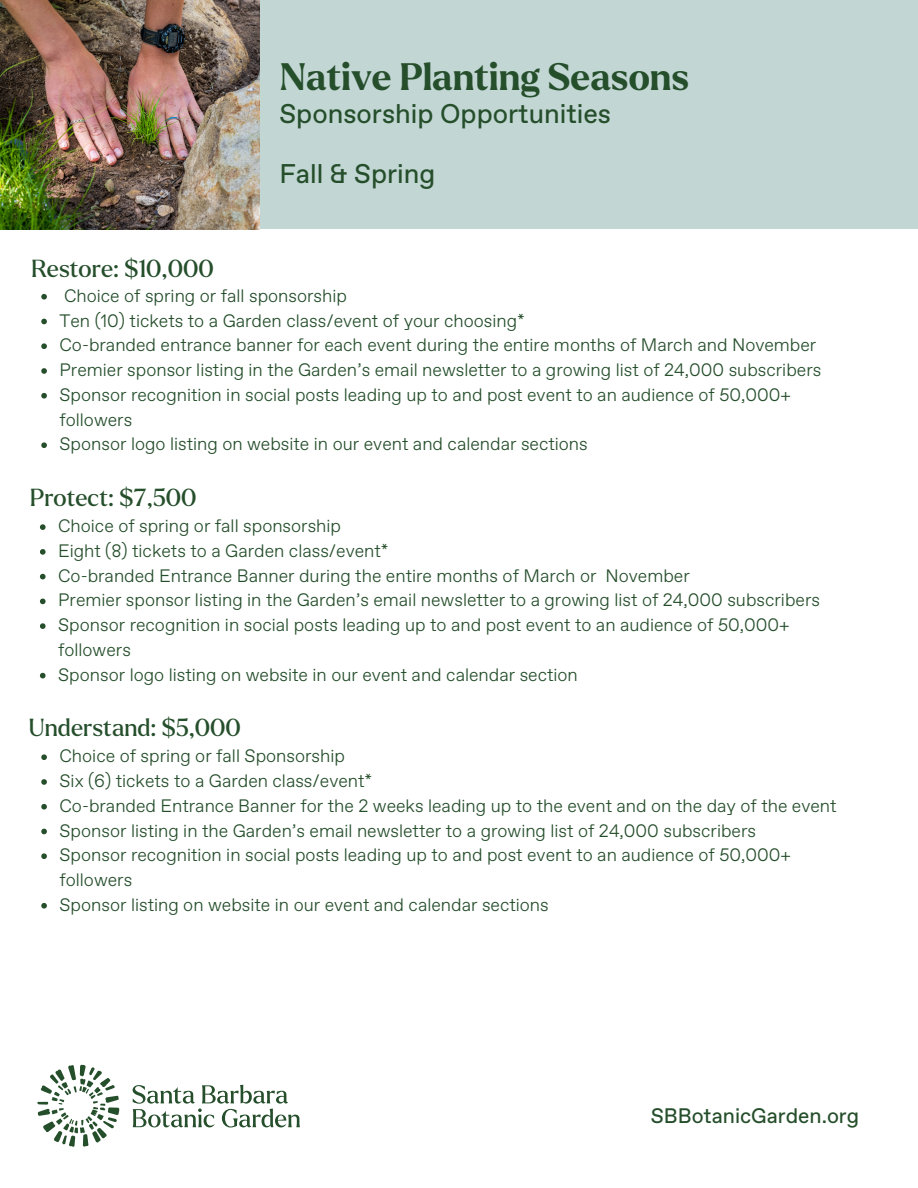
<style>
.page{position:relative;width:918px;height:1188px;background:#fff}
.page>*{position:absolute;margin:0;border:0;box-sizing:border-box;transform-origin:0 0}
.t1{font:700 37.2px "Larken";color:#254e2b}
.t2{font:27px "ABC Favorit";color:#254e2b}
.t3{font:24px "Larken";color:#254e2b}
.t4{font:21px "ABC Favorit";color:#254e2b}
.t5{font:300 18px/24.8px "ABC Favorit";color:#254e2b}
</style>
<div class="page">
<div style="left:0;top:0;width:918px;height:229px;background:#c2d6d4"></div>
<img style="left:0;top:0;width:260px;height:229px">
<svg style="left:133px;top:1085px;width:167px;height:43px"></svg>
<svg style="left:37px;top:1065px;width:82px;height:82px"></svg>
<svg style="left:41px;top:294px;width:6px;height:6px"></svg>
<svg style="left:41px;top:319px;width:6px;height:5px"></svg>
<svg style="left:41px;top:343px;width:6px;height:6px"></svg>
<svg style="left:41px;top:368px;width:6px;height:6px"></svg>
<svg style="left:41px;top:393px;width:6px;height:6px"></svg>
<svg style="left:41px;top:442px;width:6px;height:6px"></svg>
<svg style="left:40px;top:524px;width:6px;height:6px"></svg>
<svg style="left:40px;top:549px;width:6px;height:6px"></svg>
<svg style="left:40px;top:574px;width:6px;height:5px"></svg>
<svg style="left:40px;top:599px;width:6px;height:5px"></svg>
<svg style="left:40px;top:623px;width:6px;height:6px"></svg>
<svg style="left:40px;top:673px;width:6px;height:5px"></svg>
<svg style="left:41px;top:754px;width:6px;height:6px"></svg>
<svg style="left:41px;top:779px;width:6px;height:6px"></svg>
<svg style="left:41px;top:804px;width:6px;height:6px"></svg>
<svg style="left:41px;top:829px;width:6px;height:5px"></svg>
<svg style="left:41px;top:853px;width:6px;height:6px"></svg>
<svg style="left:41px;top:903px;width:6px;height:6px"></svg>
<h1 class="t1" style="left:279px;top:59px;width:411px">Native Planting Seasons</h1>
<h2 class="t2" style="left:279px;top:98px;width:333px">Sponsorship Opportunities</h2>
<h2 class="t2" style="left:279px;top:158px;width:158px">Fall &amp; Spring</h2>
<p class="t3" style="left:32px;top:257px;width:184px">Restore: $10,000</p>
<p class="t5" style="left:64px;top:284px;width:285px">Choice of spring or fall sponsorship</p>
<p class="t5" style="left:59px;top:309px;width:467px">Ten (10) tickets to a Garden class/event of your choosing*</p>
<p class="t5" style="left:59px;top:334px;width:758px">Co-branded entrance banner for each event during the entire months of March and November</p>
<p class="t5" style="left:59px;top:359px;width:763px">Premier sponsor listing in the Garden’s email newsletter to a growing list of 24,000 subscribers</p>
<p class="t5" style="left:59px;top:383px;width:733px">Sponsor recognition in social posts leading up to and post event to an audience of 50,000+ followers</p>
<h3 class="t5" style="left:59px;top:433px;width:530px">Sponsor logo listing on website in our event and calendar sections</h3>
<p class="t3" style="left:30px;top:485px;width:168px">Protect: $7,500</p>
<p class="t5" style="left:58px;top:515px;width:285px">Choice of spring or fall sponsorship</p>
<p class="t5" style="left:58px;top:540px;width:332px">Eight (8) tickets to a Garden class/event*</p>
<p class="t5" style="left:58px;top:564px;width:633px">Co-branded Entrance Banner during the entire months of March or November</p>
<p class="t5" style="left:58px;top:589px;width:763px">Premier sponsor listing in the Garden’s email newsletter to a growing list of 24,000 subscribers</p>
<p class="t5" style="left:58px;top:614px;width:733px">Sponsor recognition in social posts leading up to and post event to an audience of 50,000+ followers</p>
<h3 class="t5" style="left:58px;top:663px;width:521px">Sponsor logo listing on website in our event and calendar section</h3>
<p class="t3" style="left:29px;top:716px;width:214px">Understand: $5,000</p>
<p class="t5" style="left:59px;top:745px;width:287px">Choice of spring or fall Sponsorship</p>
<p class="t5" style="left:59px;top:770px;width:314px">Six (6) tickets to a Garden class/event*</p>
<p class="t5" style="left:59px;top:794px;width:779px">Co-branded Entrance Banner for the 2 weeks leading up to the event and on the day of the event</p>
<p class="t5" style="left:59px;top:819px;width:698px">Sponsor listing in the Garden’s email newsletter to a growing list of 24,000 subscribers</p>
<p class="t5" style="left:59px;top:844px;width:733px">Sponsor recognition in social posts leading up to and post event to an audience of 50,000+ followers</p>
<p class="t5" style="left:59px;top:893px;width:491px">Sponsor listing on website in our event and calendar sections</p>
<h3 class="t4" style="left:651px;top:1103px;width:210px">SBBotanicGarden.org</h3>
</div>
